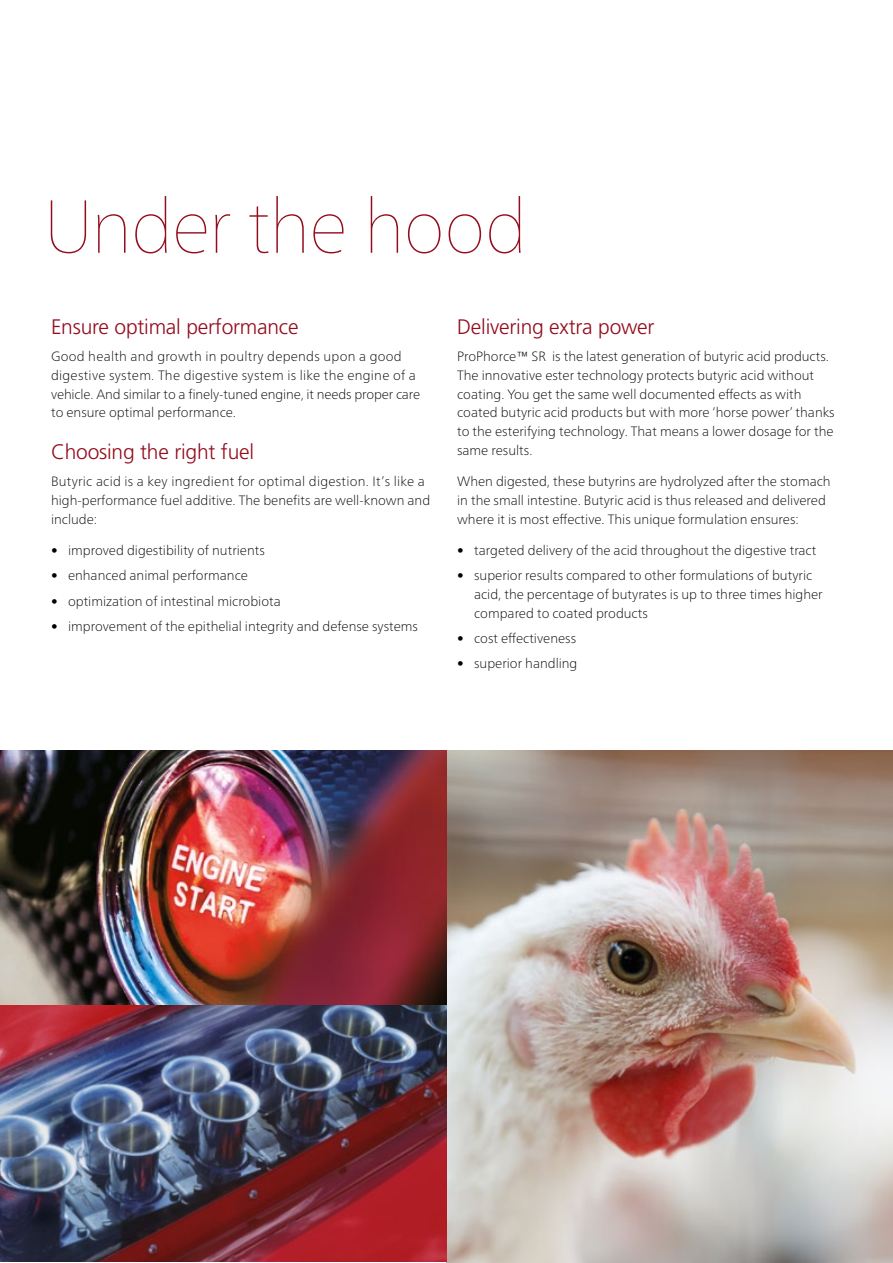
<style>
.page{position:relative;width:893px;height:1263px;background:#fff}
.page>*{position:absolute;margin:0;border:0;box-sizing:border-box;transform-origin:0 0}
.t1{font:200 75px "Frutiger Neue LT Pro";letter-spacing:-.02em;color:#940d1e}
.t2{font:300 21px "Frutiger LT Std";letter-spacing:-.01em;color:#940d1e}
.t3{font:100 13.5px/18.8px "Frutiger Neue LT Pro";color:#000}
.t4{font:100 13.5px/18.8px "Frutiger Neue LT Pro";letter-spacing:.02em;color:#000}
</style>
<div class="page">
<img style="left:446px;top:750px;width:447px;height:513px">
<img style="left:0;top:750px;width:446px;height:511px">
<h1 class="t1" style="left:44px;top:181px;width:485px">Under the hood</h1>
<h2 class="t2" style="left:51px;top:315px;width:249px">Ensure optimal performance</h2>
<p class="t4" style="left:51px;top:347px;width:371px">Good health and growth in poultry depends upon a good digestive system. The digestive system is like the engine of a vehicle. And similar to a finely-tuned engine, it needs proper care to ensure optimal performance.</p>
<h2 class="t2" style="left:51px;top:440px;width:205px">Choosing the right fuel</h2>
<p class="t3" style="left:51px;top:472px;width:381px">Butyric acid is a key ingredient for optimal digestion. It’s like a high-performance fuel additive. The benefits are well-known and include:</p>
<p class="t3" style="left:51px;top:541px;width:215px">• improved digestibility of nutrients</p>
<p class="t3" style="left:51px;top:566px;width:198px">• enhanced animal performance</p>
<p class="t3" style="left:51px;top:591px;width:231px">• optimization of intestinal microbiota</p>
<p class="t3" style="left:51px;top:616px;width:368px">• improvement of the epithelial integrity and defense systems</p>
<h2 class="t2" style="left:457px;top:315px;width:199px">Delivering extra power</h2>
<p class="t3" style="left:457px;top:347px;width:379px">ProPhorce™ SR is the latest generation of butyric acid products.<br>The innovative ester technology protects butyric acid without coating. You get the same well documented effects as with coated butyric acid products but with more ‘horse power’ thanks to the esterifying technology. That means a lower dosage for the same results.</p>
<p class="t3" style="left:457px;top:472px;width:375px">When digested, these butyrins are hydrolyzed after the stomach in the small intestine. Butyric acid is thus released and delivered where it is most effective. This unique formulation ensures:</p>
<p class="t3" style="left:457px;top:541px;width:361px">• targeted delivery of the acid throughout the digestive tract</p>
<p class="t3" style="left:474px;top:566px;width:350px;text-indent:-17px">• superior results compared to other formulations of butyric acid, the percentage of butyrates is up to three times higher compared to coated products</p>
<p class="t3" style="left:457px;top:629px;width:121px">• cost effectiveness</p>
<p class="t3" style="left:457px;top:654px;width:122px">• superior handling</p>
</div>
